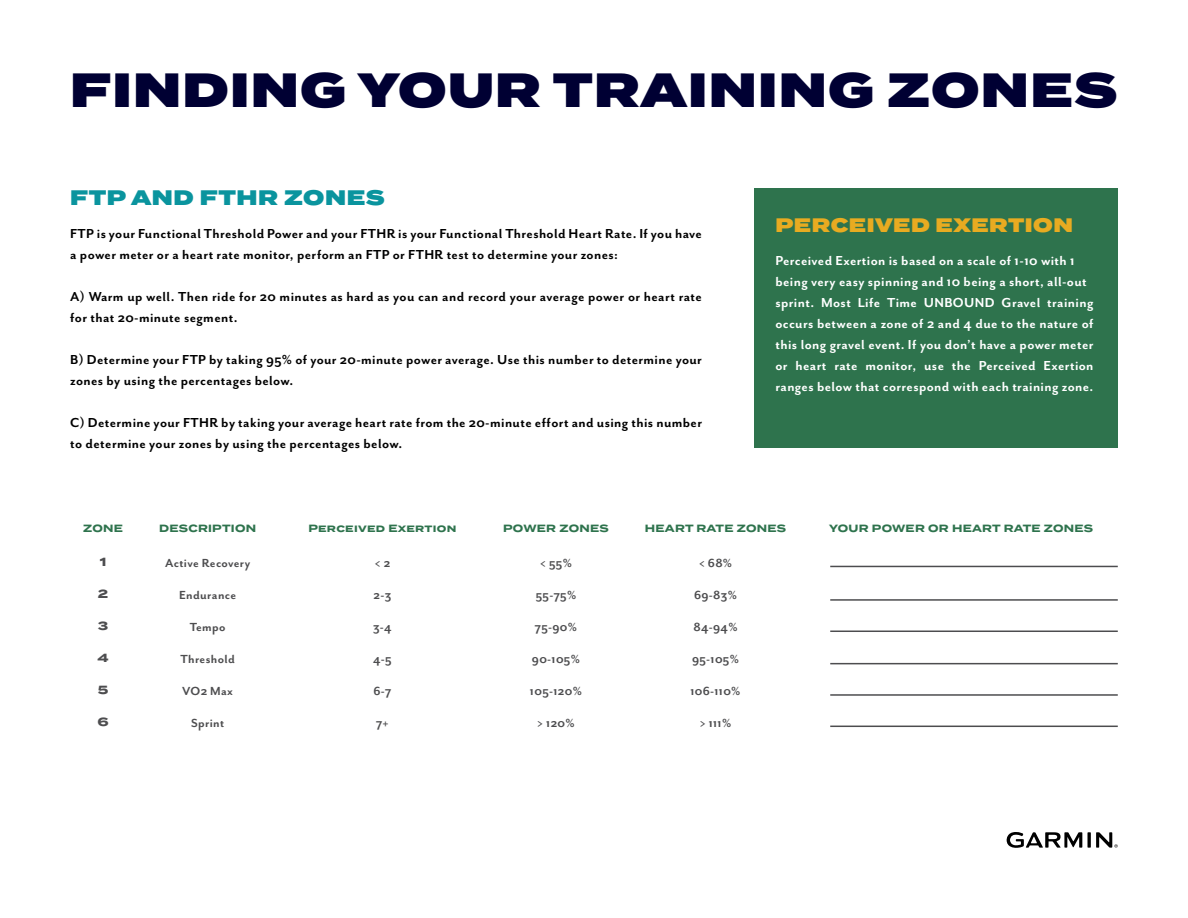
<style>
.page{position:relative;width:1188px;height:918px;background:#fff}
.page>*{position:absolute;margin:0;border:0;box-sizing:border-box;transform-origin:0 0}
.t1{font:900 48px "Termina";letter-spacing:.025em;color:#003}
.t2{font:900 21px "Termina";letter-spacing:.025em;color:#0a949e}
.t3{font:900 19.5px "Termina";letter-spacing:.025em;color:#e8ab21}
.t4{font:700 15px/21px "Mr Eaves San OT";letter-spacing:.025em;color:#000}
.t5{font:700 15px/21px "Mr Eaves San OT";letter-spacing:.025em;color:#fff}
.t6{font:700 13.5px "Mr Eaves San OT";letter-spacing:.025em;color:#4d4d4f}
.t7{font:700 13.5px "Termina";color:#4d4d4f}
.t8{font:700 10.5px "Termina";letter-spacing:.025em;color:#2e734d}
</style>
<div class="page">
<svg style="left:1007px;top:832px;width:111px;height:16px"></svg>
<div style="left:754px;top:188px;width:364px;height:260px;background:#2e734d"></div>
<hr style="left:830px;top:566px;width:288px;height:1px;background:#4d4d4f">
<hr style="left:830px;top:599px;width:288px;height:2px;background:#4d4d4f">
<hr style="left:830px;top:631px;width:288px;height:1px;background:#4d4d4f">
<hr style="left:830px;top:663px;width:288px;height:1px;background:#4d4d4f">
<hr style="left:830px;top:694px;width:288px;height:2px;background:#4d4d4f">
<hr style="left:830px;top:726px;width:288px;height:1px;background:#4d4d4f">
<h1 class="t1" style="left:70px;top:54px;width:1049px">FINDING YOUR TRAINING ZONES</h1>
<h2 class="t2" style="left:70px;top:182px;width:316px">FTP AND FTHR ZONES</h2>
<p class="t4" style="left:70px;top:223px;width:633px">FTP is your Functional Threshold Power and your FTHR is your Functional Threshold Heart Rate If. you have a power meter or a heart rate monitor, perform an FTP or FTHR test to determine your zones:</p>
<p class="t4" style="left:70px;top:286px;width:633px">A) Warm up well. Then ride for 20 minutes as hard as you can and record your average power or heart rate for that 20-minute segment.</p>
<p class="t4" style="left:70px;top:349px;width:633px">B) Determine your FTP by taking 95% of your 20-minute power average. Use this number to determine your zones by using the percentages below.</p>
<p class="t4" style="left:70px;top:412px;width:633px">C) Determine your FTHR by taking your average heart rate from the 20-minute effort and using this number to determine your zones by using the percentages below.</p>
<h3 class="t3" style="left:775px;top:210px;width:299px">PERCEIVED EXERTION</h3>
<p class="t5" style="left:775px;top:250px;width:301px">Perceived Exertion is based on a scale of 1-10 with 1</p>
<p class="t5" style="left:775px;top:271px;width:313px">being very easy spinning and 10 being a short, all-out</p>
<p class="t5" style="left:1047px;top:292px;width:48px">training</p>
<p class="t5" style="left:924px;top:292px;width:72px">UNBOUND</p>
<p class="t5" style="left:858px;top:292px;width:24px">Life</p>
<p class="t5" style="left:1002px;top:292px;width:40px">Gravel</p>
<p class="t5" style="left:821px;top:292px;width:31px">Most</p>
<p class="t5" style="left:887px;top:292px;width:31px">Time</p>
<p class="t5" style="left:775px;top:292px;width:40px">sprint.</p>
<p class="t5" style="left:775px;top:313px;width:320px">occurs between a zone of 2 and 4 due to the nature of</p>
<p class="t5" style="left:775px;top:334px;width:320px">this long gravel event If. you don t’ have a power meter</p>
<p class="t5" style="left:1044px;top:355px;width:51px">Exertion</p>
<p class="t5" style="left:796px;top:355px;width:33px">heart</p>
<p class="t5" style="left:952px;top:355px;width:20px">the</p>
<p class="t5" style="left:979px;top:355px;width:58px">Perceived</p>
<p class="t5" style="left:866px;top:355px;width:52px">monitor,</p>
<p class="t5" style="left:834px;top:355px;width:25px">rate</p>
<p class="t5" style="left:775px;top:355px;width:319px">or<br>ranges below that correspond with each training zone.</p>
<p class="t5" style="left:924px;top:355px;width:21px">use</p>
<p class="t8" style="left:83px;top:520px;width:41px">ZONE</p>
<p class="t8" style="left:159px;top:520px;width:99px">DESCRIPTION</p>
<p class="t8" style="left:308px;top:520px;width:150px">Perceived Exertion</p>
<p class="t8" style="left:503px;top:520px;width:107px">POWER ZONES</p>
<p class="t8" style="left:645px;top:520px;width:143px">HEART RATE ZONES</p>
<p class="t8" style="left:829px;top:520px;width:266px">YOUR POWER OR HEART RATE ZONES</p>
<p class="t7" style="left:100px;top:551px;width:8px">1</p>
<p class="t6" style="left:165px;top:556px;width:87px">Active Recovery</p>
<p class="t6" style="left:375px;top:556px;width:17px">2&gt;</p>
<p class="t6" style="left:540px;top:556px;width:34px">&gt; 55%</p>
<p class="t6" style="left:699px;top:556px;width:35px">&gt; 68%</p>
<p class="t7" style="left:98px;top:583px;width:12px">2</p>
<p class="t6" style="left:179px;top:587px;width:59px">Endurance</p>
<p class="t6" style="left:374px;top:587px;width:19px">2-3</p>
<p class="t6" style="left:536px;top:587px;width:42px">55-75%</p>
<p class="t6" style="left:694px;top:587px;width:44px">69-83%</p>
<p class="t7" style="left:98px;top:615px;width:12px">3</p>
<p class="t6" style="left:190px;top:619px;width:37px">Tempo</p>
<p class="t6" style="left:373px;top:619px;width:20px">3-4</p>
<p class="t6" style="left:535px;top:619px;width:44px">75-90%</p>
<p class="t6" style="left:693px;top:619px;width:46px">84-94%</p>
<p class="t7" style="left:98px;top:647px;width:13px">4</p>
<p class="t6" style="left:181px;top:651px;width:56px">Threshold</p>
<p class="t6" style="left:373px;top:651px;width:20px">4-5</p>
<p class="t6" style="left:532px;top:651px;width:50px">90-105%</p>
<p class="t6" style="left:692px;top:651px;width:48px">95-105%</p>
<p class="t7" style="left:98px;top:679px;width:12px">5</p>
<p class="t6" style="left:182px;top:683px;width:52px">VO2 Max</p>
<p class="t6" style="left:373px;top:683px;width:19px">6-7</p>
<p class="t6" style="left:530px;top:683px;width:53px">105-120%</p>
<p class="t6" style="left:690px;top:683px;width:52px">106-110%</p>
<p class="t7" style="left:97px;top:711px;width:13px">6</p>
<p class="t6" style="left:191px;top:715px;width:35px">Sprint</p>
<p class="t6" style="left:376px;top:715px;width:14px">7+</p>
<p class="t6" style="left:537px;top:715px;width:39px">&lt; 120%</p>
<p class="t6" style="left:700px;top:715px;width:33px">&lt; 111%</p>
</div>
